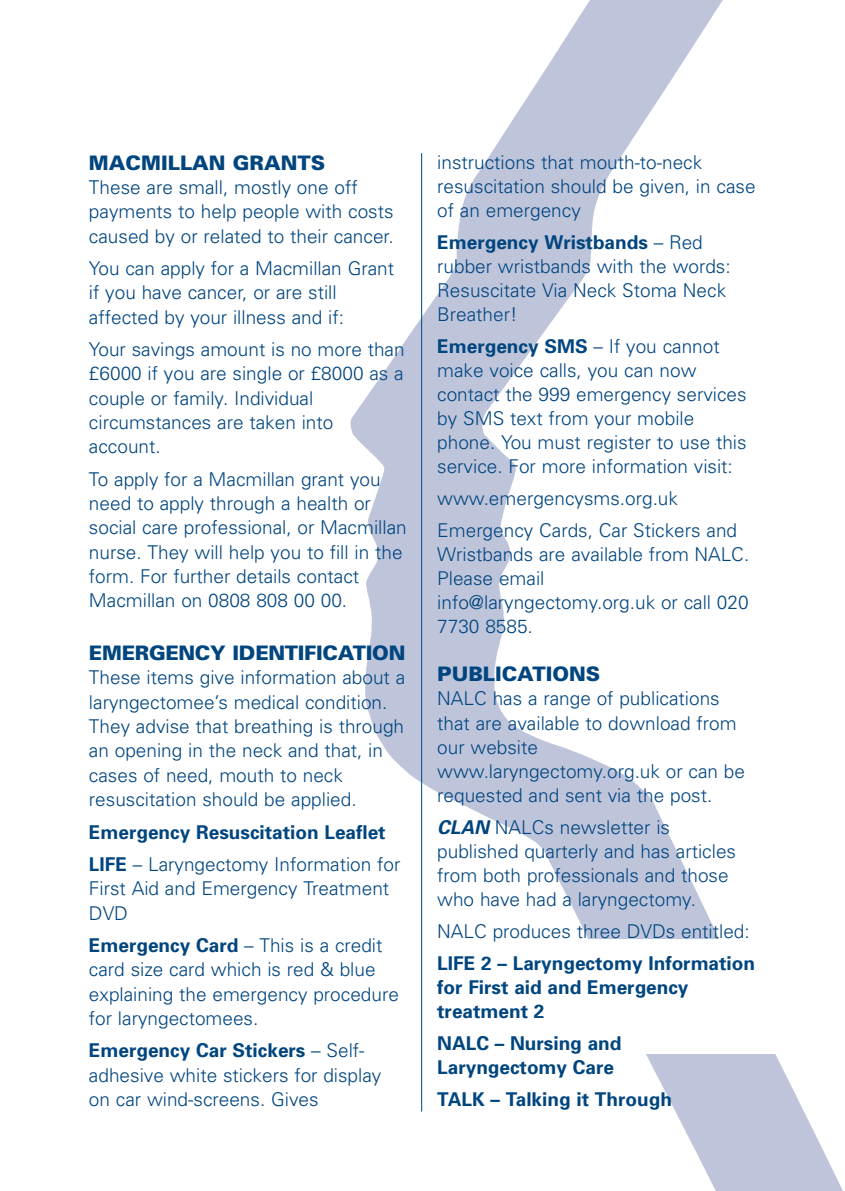
<style>
.page{position:relative;width:845px;height:1191px;background:#fff}
.page>*{position:absolute;margin:0;border:0;box-sizing:border-box;transform-origin:0 0}
.t1{font:900 20px "Univers";color:#01457f}
.t2{font:300 19px/24.4px "Univers";color:#01457f}
.t3{font:700 19px/24px "Univers";color:#01457f}
.s1{font-weight:300}
.s2{font-weight:700}
.s3{font-weight:700;font-style:italic}
</style>
<div class="page">
<img style="left:350px;top:0;width:493px;height:1191px">
<hr style="left:421px;top:153px;width:1px;height:958px;background:#01457f">
<p class="t1" style="left:89px;top:155px;width:238px">MACMILLAN GRANTS</p>
<p class="t2" style="left:89px;top:177px;width:306px">These are small, mostly one off payments to help people with costs caused by or related to their cancer.</p>
<p class="t2" style="left:89px;top:258px;width:307px">You can apply for a Macmillan Grant if you have cancer, or are still affected by your illness and if:</p>
<p class="t2" style="left:89px;top:339px;width:317px">Your savings amount is no more than £6000 if you are single or £8000 as a couple or family. Individual circumstances are taken into account.</p>
<p class="t2" style="left:89px;top:468px;width:319px">To apply for a Macmillan grant you need to apply through a health or social care professional, or Macmillan nurse. They will help you to fill in the form. For further details contact Macmillan on 0808 808 00 00.</p>
<p class="t1" style="left:89px;top:645px;width:318px">EMERGENCY IDENTIFICATION</p>
<p class="t2" style="left:89px;top:667px;width:318px">These items give information about a laryngectomee’s medical condition.<br>They advise that breathing is through an opening in the neck and that, in cases of need, mouth to neck resuscitation should be applied.</p>
<p class="t3" style="left:89px;top:817px;width:313px;line-height:32.4px">Emergency Resuscitation Leaflet<br>LIFE <span class="s1">– Laryngectomy Information for</span></p>
<p class="t2" style="left:89px;top:878px;width:302px">First Aid and Emergency Treatment<br>DVD</p>
<p class="t2" style="left:89px;top:934px;width:311px"><span class="s2">Emergency Card</span> – This is a credit card size card which is red &amp; blue explaining the emergency procedure for laryngectomees.</p>
<p class="t2" style="left:89px;top:1040px;width:294px"><span class="s2">Emergency Car Stickers</span> – Self&shy;adhesive white stickers for display</p>
<p class="t2" style="left:89px;top:1088px;width:231px">on car wind-screens. Gives</p>
<p class="t2" style="left:437px;top:152px;width:320px">instructions that mouth-to-neck resuscitation should be given, in case of an emergency</p>
<p class="t2" style="left:437px;top:232px;width:295px"><span class="s2">Emergency Wristbands</span> – Red rubber wristbands with the words:<br>Resuscitate Via Neck Stoma Neck<br>Breather!</p>
<p class="t2" style="left:437px;top:336px;width:311px"><span class="s2">Emergency SMS</span> – If you cannot make voice calls, you can now contact the 999 emergency services by SMS text from your mobile phone. You must register to use this service. For more information visit:</p>
<p class="t2" style="left:437px;top:484px;width:301px;line-height:32px">www.emergencysms.org.uk<br>Emergency Cards, Car Stickers and</p>
<p class="t2" style="left:437px;top:544px;width:313px">Wristbands are available from NALC.<br>Please email info@laryngectomy.org.uk or call 020<br>7730 8585.</p>
<p class="t1" style="left:437px;top:667px;width:164px">PUBLICATIONS</p>
<p class="t2" style="left:437px;top:688px;width:309px">NALC has a range of publications that are available to download from our website www.laryngectomy.org.uk or can be requested and sent via the post.</p>
<p class="t2" style="left:437px;top:816px;width:300px"><span class="s3">CLAN</span> NALCs newsletter is published quarterly and has articles from both professionals and those who have had a laryngectomy.</p>
<p class="t2" style="left:437px;top:920px;width:314px">NALC produces three DVDs entitled:</p>
<p class="t3" style="left:437px;top:952px;width:319px">LIFE 2 – Laryngectomy Information for First aid and Emergency treatment 2</p>
<p class="t3" style="left:437px;top:1032px;width:186px">NALC – Nursing and<br>Laryngectomy Care</p>
<p class="t3" style="left:437px;top:1089px;width:236px">TALK – Talking it Through</p>
</div>
